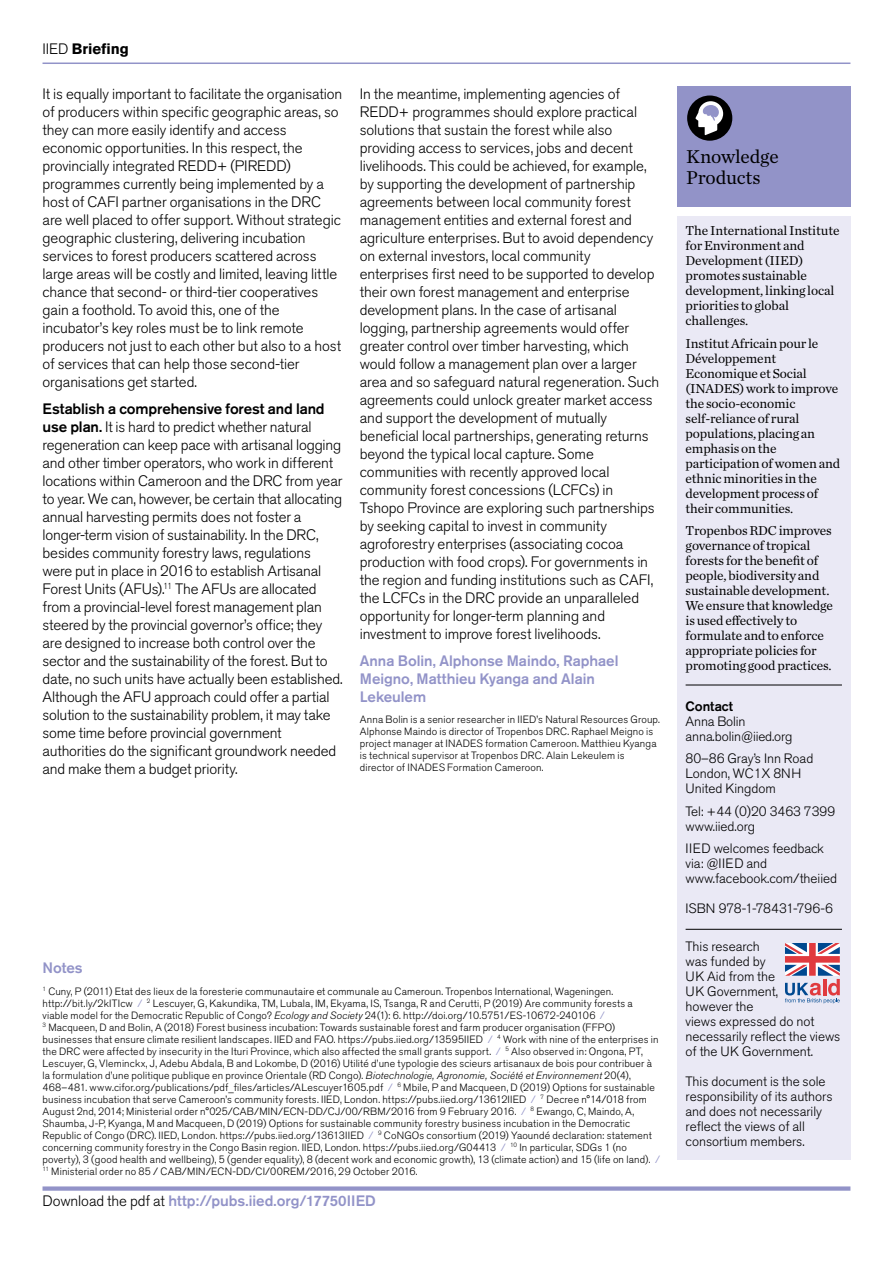
<style>
.page{position:relative;width:893px;height:1263px;background:#fff}
.page>*{position:absolute;margin:0;border:0;box-sizing:border-box;transform-origin:0 0}
.t1{font:19.5px/20.7px "Chronicle Text G1";letter-spacing:-.01em;color:#000}
.IIED_briefing_Body_c{font:300 15px/18px "Akzidenz Grotesk BE";letter-spacing:-.005em;color:#000}
.IIED_briefing_Body_c-2{font:500 15px/18px "Akzidenz Grotesk BE";letter-spacing:-.005em;color:#9293c8}
.t2{font:700 15px "Akzidenz Grotesk BE";letter-spacing:-.005em;color:#000}
.IIED_briefing_Notes{font:500 15px "Akzidenz Grotesk BE";color:#9293c8}
.IIED_briefing_About{font:13.5px/15px "Chronicle Text G1";letter-spacing:-.01em;color:#000}
.IIED_briefing_Contac{font:300 13.5px/15px "Akzidenz Grotesk BE";letter-spacing:-.005em;color:#000}
.IIED_DP_Cover_body_c{font:300 13.5px "Akzidenz Grotesk BE";letter-spacing:-.01em;color:#000}
.IIED_briefing_Notes-2{font:300 10.5px/12px "Akzidenz Grotesk BE";letter-spacing:.015em;color:#000}
.IIED_briefing_Author{font:300 10.5px/12px "Akzidenz Grotesk BE";letter-spacing:.015em;color:#000}
.s1{font-weight:300}
.s2{font-weight:500}
.s3{color:#9293c8}
.s4{font-style:italic}
.s5{font-weight:300;color:#000}
</style>
<div class="page">
<div style="left:677px;top:86px;width:173px;height:121px;background:#9293c8"></div>
<div style="left:687px;top:95px;width:45px;height:46px;background:#000;border-radius:50%"></div>
<svg style="left:695px;top:101px;width:28px;height:34px"></svg>
<div style="left:677px;top:216px;width:173px;height:944px;background:#eae9f5"></div>
<hr style="left:686px;top:685px;width:156px;height:1px;background:#000">
<hr style="left:686px;top:929px;width:156px;height:1px;background:#000">
<hr style="left:43px;top:63px;width:807px;height:1px;background:#9293c8">
<div style="left:43px;top:1186px;width:807px;height:5px;background:#9293c8"></div>
<svg style="left:785px;top:943px;width:55px;height:60px"></svg>
<p class="t2" style="left:43px;top:40px;width:88px"><span class="s1">IIED</span> Briefing</p>
<p class="IIED_briefing_Body_c" style="left:43px;top:85px;width:301px">It is equally important to facilitate the organisation of producers within specific geographic areas, so they can more easily identify and access economic opportunities. In this respect, the provincially integrated REDD+ (PIREDD) programmes currently being implemented by a host of CAFI partner organisations in the DRC are well placed to offer support. Without strategic geographic clustering, delivering incubation services to forest producers scattered across large areas will be costly and limited, leaving little chance that second- or third-tier cooperatives gain a foothold. To avoid this, one of the incubator’s key roles must be to link remote producers not just to each other but also to a host of services that can help those second-tier organisations get started.</p>
<p class="IIED_briefing_Body_c" style="left:43px;top:400px;width:302px"><span class="s2">Establish a comprehensive forest and land use plan.</span> It is hard to predict whether natural regeneration can keep pace with artisanal logging and other timber operators, who work in different locations within Cameroon and the DRC from year to year. We can, however, be certain that allocating annual harvesting permits does not foster a longer-term vision of sustainability. In the DRC, besides community forestry laws, regulations were put in place in 2016 to establish Artisanal Forest Units (AFUs).<sup>11</sup> The AFUs are allocated from a provincial-level forest management plan steered by the provincial governor’s office; they are designed to increase both control over the sector and the sustainability of the forest. But to date, no such units have actually been established.<br>Although the AFU approach could offer a partial solution to the sustainability problem, it may take some time before provincial government authorities do the significant groundwork needed and make them a budget priority.</p>
<p class="IIED_briefing_Body_c" style="left:360px;top:85px;width:301px">In the meantime, implementing agencies of REDD+ programmes should explore practical solutions that sustain the forest while also providing access to services, jobs and decent livelihoods. This could be achieved, for example, by supporting the development of partnership agreements between local community forest management entities and external forest and agriculture enterprises. But to avoid dependency on external investors, local community enterprises first need to be supported to develop their own forest management and enterprise development plans. In the case of artisanal logging, partnership agreements would offer greater control over timber harvesting, which would follow a management plan over a larger area and so safeguard natural regeneration. Such agreements could unlock greater market access and support the development of mutually beneficial local partnerships, generating returns beyond the typical local capture. Some communities with recently approved local community forest concessions (LCFCs) in Tshopo Province are exploring such partnerships by seeking capital to invest in community agroforestry enterprises (associating cocoa production with food crops). For governments in the region and funding institutions such as CAFI, the LCFCs in the DRC provide an unparalleled opportunity for longer-term planning and investment to improve forest livelihoods.</p>
<p class="IIED_briefing_Body_c-2" style="left:360px;top:651px;width:260px">Anna Bolin, Alphonse Maindo, Raphael<br>Meigno, Matthieu Kyanga and Alain<br>Lekeulem</p>
<p class="IIED_briefing_Author" style="left:360px;top:714px;width:302px">Anna Bolin is a senior researcher in IIED’s Natural Resources Group.<br>Alphonse Maindo is director of Tropenbos DRC. Raphael Meigno is project manager at INADES formation Cameroon. Matthieu Kyanga is technical supervisor at Tropenbos DRC. Alain Lekeulem is director of INADES Formation Cameroon.</p>
<p class="IIED_briefing_Notes" style="left:43px;top:958px;width:42px">Notes</p>
<p class="IIED_briefing_Notes-2" style="left:43px;top:985px;width:619px"><sup>1</sup> Cuny, P (2011) Etat des lieux de la foresterie communautaire et communale au Cameroun. Tropenbos International, Wageningen. http://bit.ly/2kITIcw <span class="s3">/</span> <sup>2</sup> Lescuyer, G, Kakundika, TM, Lubala, IM, Ekyama, IS, Tsanga, R and Cerutti, P (2019) Are community forests a viable model for the Democratic Republic of Congo? <span class="s4">Ecology and Society</span> 24(1): 6. http://doi.org/10.5751/ES-10672-240106 <span class="s3">/<br></span><sup>3</sup> Macqueen, D and Bolin, A (2018) Forest business incubation: Towards sustainable forest and farm producer organisation (FFPO) businesses that ensure climate resilient landscapes. IIED and FAO. https://pubs.iied.org/13595IIED <span class="s3">/</span> <sup>4</sup> Work with nine of the enterprises in the DRC were affected by insecurity in the Ituri Province, which also affected the small grants support. <span class="s3">/</span> <sup>5</sup> Also observed in: Ongona, PT, Lescuyer, G, Vleminckx, J, Adebu Abdala, B and Lokombe, D (2016) Utilité d’une typologie des scieurs artisanaux de bois pour contribuer à la formulation d’une politique publique en province Orientale (RD Congo). <span class="s4">Biotechnologie, Agronomie, Société et Environnement</span> 20(4), 468–481. www.cifor.org/publications/pdf_files/articles/ALescuyer1605.pdf <span class="s3">/</span> <sup>6</sup> Mbile, P and Macqueen, D (2019) Options for sustainable business incubation that serve Cameroon’s community forests. IIED, London. https://pubs.iied.org/13612IIED <span class="s3">/</span> <sup>7</sup> Decree n°14/018 from August 2nd, 2014; Ministerial order n°025/CAB/MIN/ECN-DD/CJ/00/RBM/2016 from 9 February 2016. <span class="s3">/</span> <sup>8</sup> Ewango, C, Maindo, A, Shaumba, J-P, Kyanga, M and Macqueen, D (2019) Options for sustainable community forestry business incubation in the Democratic Republic of Congo (DRC). IIED, London. https://pubs.iied.org/13613IIED <span class="s3">/</span> <sup>9</sup> CoNGOs consortium (2019) Yaoundé declaration: statement concerning community forestry in the Congo Basin region. IIED, London. https://pubs.iied.org/G04413 <span class="s3">/</span> <sup>10</sup> In particular, SDGs 1 (no poverty), 3 (good health and wellbeing), 5 (gender equality), 8 (decent work and economic growth), 13 (climate action) and 15 (life on land). <span class="s3">/ </span><sup>11</sup> Ministerial order no 85 / CAB/MIN/ECN-DD/CI/00REM/2016, 29 October 2016.</p>
<p class="IIED_briefing_Body_c-2" style="left:43px;top:1191px;width:335px"><span class="s5">Download the pdf at</span> http://pubs.iied.org/17750IIED</p>
<p class="t1" style="left:686px;top:145px;width:94px">Knowledge<br>Products</p>
<p class="IIED_briefing_About" style="left:686px;top:223px;width:155px">The International Institute for Environment and<br>Development (IIED) promotes sustainable development, linking local priorities to global challenges.</p>
<p class="IIED_briefing_About" style="left:686px;top:335px;width:156px">Institut Africain pour le<br>Développement<br>Economique et Social (INADES) work to improve the socio-economic self-reliance of rural populations, placing an emphasis on the participation of women and ethnic minorities in the development process of their communities.</p>
<p class="IIED_briefing_About" style="left:686px;top:523px;width:149px">Tropenbos RDC improves governance of tropical forests for the benefit of people, biodiversity and sustainable development.<br>We ensure that knowledge is used effectively to formulate and to enforce appropriate policies for promoting good practices.</p>
<p class="IIED_briefing_Contac" style="left:686px;top:699px;width:109px"><span class="s2">Contact<br></span>Anna Bolin anna.bolin@iied.org</p>
<p class="IIED_briefing_Contac" style="left:686px;top:751px;width:129px">80–86 Gray’s Inn Road<br>London, WC1X 8NH<br>United Kingdom</p>
<p class="IIED_briefing_Contac" style="left:686px;top:804px;width:151px">Tel: +44 (0)20 3463 7399 www.iied.org</p>
<p class="IIED_briefing_Contac" style="left:686px;top:841px;width:153px">IIED welcomes feedback via: @IIED and www.facebook.com/theiied</p>
<p class="IIED_DP_Cover_body_c" style="left:686px;top:901px;width:149px">ISBN 978-1-78431-796-6</p>
<p class="IIED_briefing_Contac" style="left:686px;top:939px;width:156px">This research<br>was funded by<br>UK Aid from the<br>UK Government,<br>however the<br>views expressed do not necessarily reflect the views of the UK Government.</p>
<p class="IIED_briefing_Contac" style="left:686px;top:1074px;width:148px">This document is the sole responsibility of its authors and does not necessarily reflect the views of all consortium members.</p>
</div>
